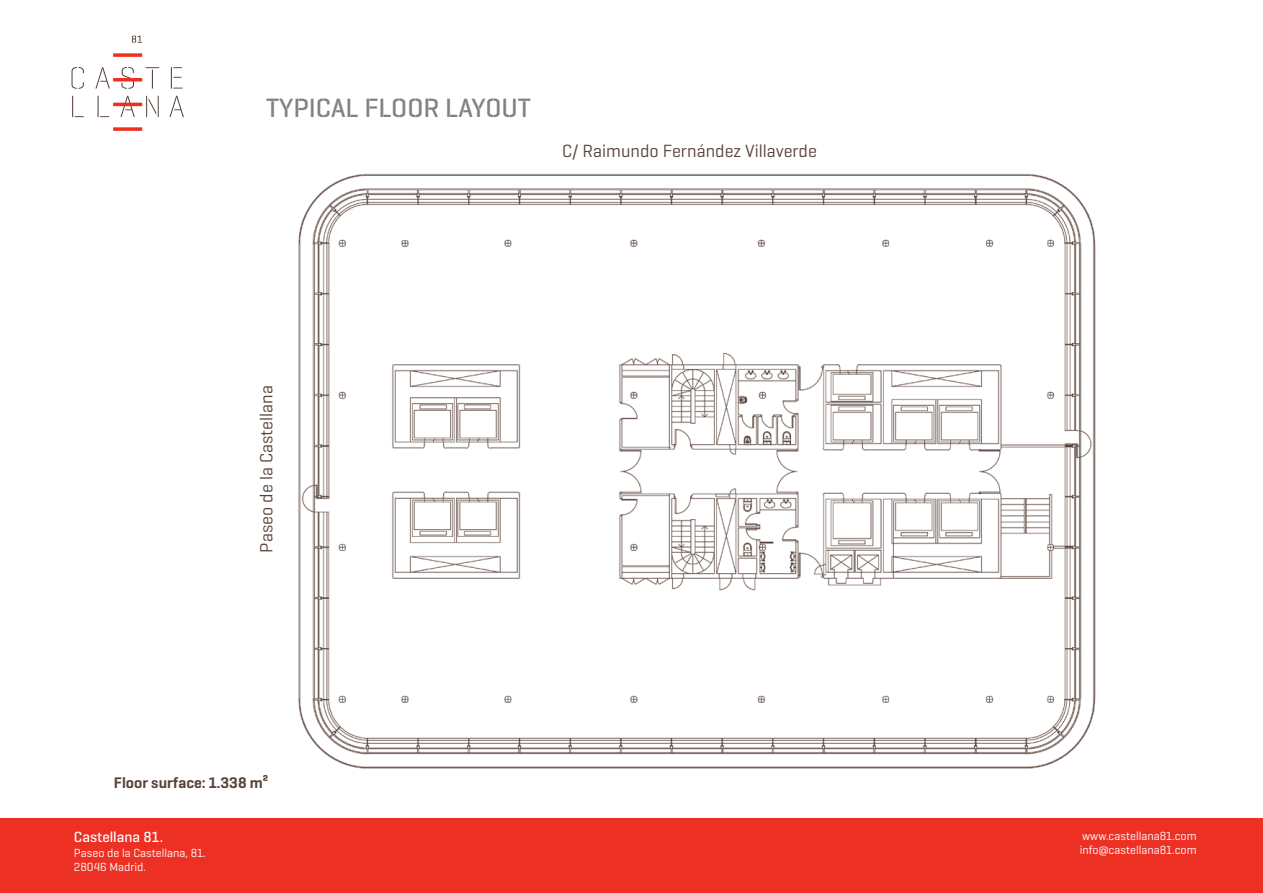
<style>
.page{position:relative;width:1263px;height:893px;background:#fff}
.page>*{position:absolute;margin:0;border:0;box-sizing:border-box;transform-origin:0 0}
.t1{font:500 27px "Geogrotesque Stencil A";color:#808184}
.t2{font:18px "Geogrotesque";color:#574239}
.t3{font:600 15.6px "Geogrotesque";color:#574239}
.t4{font:500 15px "Geogrotesque Stencil A";color:#fff}
.t5{font:12px/14.4px "Geogrotesque";color:#fff}
</style>
<div class="page">
<img style="left:94px;top:117px;width:1086px;height:702px">
<div style="left:0;top:819px;width:1263px;height:74px;background:#ed3024"></div>
<svg style="left:72px;top:36px;width:112px;height:81px"></svg>
<svg style="left:113px;top:127px;width:29px;height:4px"></svg>
<hr style="left:113px;top:103px;width:29px;height:3px;background:#ed3024">
<svg style="left:113px;top:53px;width:29px;height:4px"></svg>
<svg style="left:113px;top:78px;width:29px;height:4px"></svg>
<h1 class="t1" style="left:266px;top:91px;width:267px">TYPICAL FLOOR LAYOUT</h1>
<h2 class="t2" style="left:562px;top:140px;width:256px">C/ Raimundo Fernández Villaverde</h2>
<h2 class="t2" style="left:255px;top:553px;width:169px;rotate:-90deg">Paseo de la Castellana</h2>
<h3 class="t3" style="left:114px;top:773px;width:156px">Floor surface: 1.338 m²</h3>
<p class="t4" style="left:74px;top:828px;width:91px">Castellana 81.</p>
<p class="t5" style="left:74px;top:845px;width:133px">Paseo de la Castellana, 81.<br>28046 Madrid.</p>
<p class="t5" style="left:1080px;top:828px;width:118px">www.castellana81.com info@castellana81.com</p>
</div>
